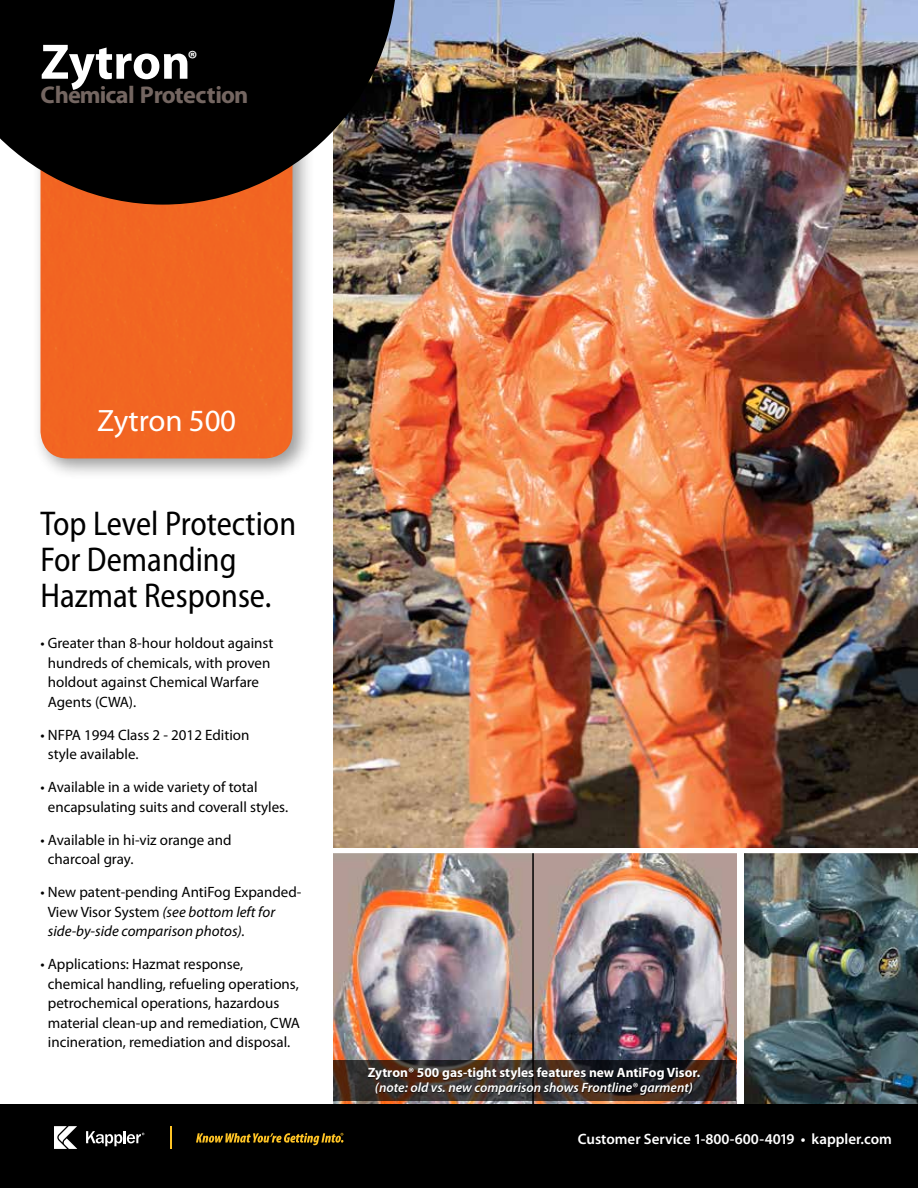
<style>
.page{position:relative;width:918px;height:1188px;background:#fff}
.page>*{position:absolute;margin:0;border:0;box-sizing:border-box;transform-origin:0 0}
.t1{font:700 50.25px "Myriad Pro";color:#fff}
.t2{font:semi-condensed 34.5px/36px "Myriad Pro";color:#000;scale:.95 1}
.t3{font:31.05px "Myriad Pro";color:#fff}
.t4{font:700 24.3px "Myriad Pro";letter-spacing:-.035em;color:#746661}
.t5{font:700 22.2px "Myriad Pro";color:#fff}
.t6{font:15px/19.5px "Myriad Pro";color:#000}
.t7{font:600 15px "Myriad Pro";color:#fff}
.t8{font:700 13.5px "Myriad Pro";color:#fff}
.t9{font:italic 600 13.5px "Myriad Pro";color:#fff}
.s1{font-style:italic}
</style>
<div class="page">
<img style="left:744px;top:853px;width:174px;height:252px">
<img style="left:333px;top:853px;width:199px;height:252px">
<img style="left:534px;top:853px;width:202px;height:252px">
<hr style="left:532px;top:853px;width:2px;height:256px;background:#000">
<div style="left:32px;top:109px;width:282px;height:371px;background:#000;opacity:.4"></div>
<div style="left:40px;top:205px;width:252px;height:253px;background:#f26522"></div>
<img style="left:333px;top:0;width:585px;height:847px">
<svg style="left:0;top:0;width:397px;height:205px;background:#1c1613"></svg>
<div style="left:0;top:1105px;width:918px;height:83px;background:#000"></div>
<svg style="left:196px;top:1133px;width:147px;height:12px"></svg>
<svg style="left:54px;top:1127px;width:23px;height:21px"></svg>
<svg style="left:86px;top:1131px;width:58px;height:15px"></svg>
<hr style="left:170px;top:1127px;width:2px;height:21px;background:#ffc425">
<svg style="left:333px;top:1060px;width:403px;height:40px;background:#372a25"></svg>
<div style="left:368px;top:1068px;width:332px;height:28px;background:#000;opacity:.75"></div>
<h1 class="t1" style="left:40px;top:29px;width:152px">Zytron</h1>
<h3 class="t5" style="left:188px;top:44px;width:12px">®</h3>
<h3 class="t4" style="left:40px;top:79px;width:209px">Chemical Protection</h3>
<h3 class="t3" style="left:97px;top:402px;width:140px">Zytron 500</h3>
<h2 class="t2" style="left:40px;top:505px;width:271px">Top Level Protection<br>For Demanding<br>Hazmat Response.</h2>
<p class="t6" style="left:48px;top:633px;width:227px;text-indent:-7px">• Greater than 8-hour holdout against hundreds of chemicals, with proven holdout against Chemical Warfare<br>Agents (CWA).</p>
<p class="t6" style="left:48px;top:725px;width:203px;text-indent:-7px">• NFPA 1994 Class 2 - 2012 Edition style available.</p>
<p class="t6" style="left:48px;top:777px;width:242px;text-indent:-7px">• Available in a wide variety of total encapsulating suits and coverall styles.</p>
<p class="t6" style="left:48px;top:830px;width:185px;text-indent:-7px">• Available in hi-viz orange and charcoal gray.</p>
<p class="t6" style="left:48px;top:882px;width:255px;text-indent:-7px">• New patent-pending AntiFog Expanded-<br>View Visor System <span class="s1">(see bottom left for side-by-side comparison photos).</span></p>
<p class="t6" style="left:48px;top:954px;width:254px;text-indent:-7px">• Applications: Hazmat response, chemical handling, refueling operations, petrochemical operations, hazardous material clean-up and remediation, CWA incineration, remediation and disposal.</p>
<p class="t8" style="left:368px;top:1064px;width:334px">Zytron® 500 gas-tight styles features new AntiFog Visor.</p>
<p class="t9" style="left:375px;top:1079px;width:320px">(note: old vs. new comparison shows Frontline® garment)</p>
<p class="t7" style="left:578px;top:1129px;width:316px">Customer Service 1-800-600-4019 • kappler.com</p>
</div>
